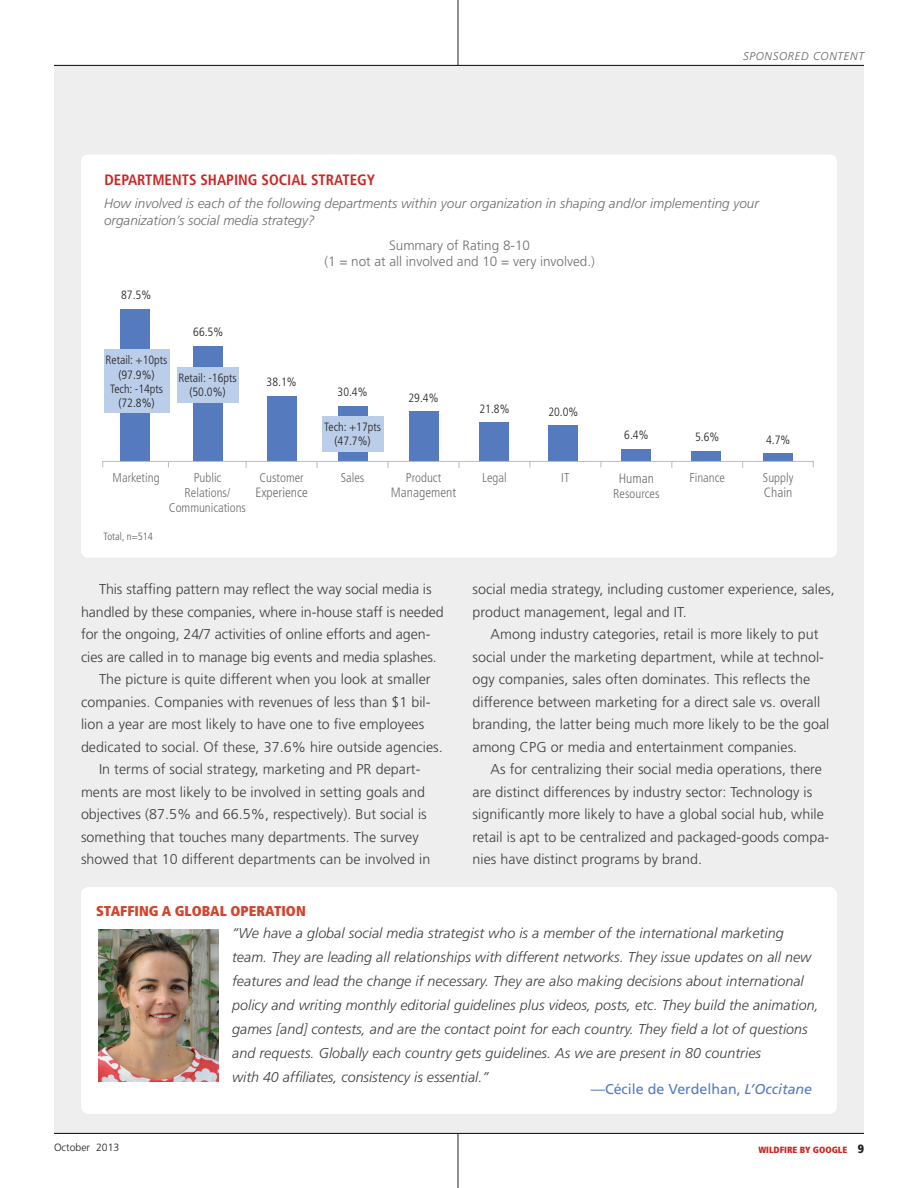
<style>
.page{position:relative;width:918px;height:1188px;background:#fff}
.page>*{position:absolute;margin:0;border:0;box-sizing:border-box;transform-origin:0 0}
.t1{font:700 condensed 15px "Frutiger";color:#cc2723}
.t2{font:300 14.25px/22.5px "Frutiger";letter-spacing:.005em;color:#3e3e3f}
.t3{font:italic 300 14.25px/24px "Frutiger";letter-spacing:.005em;color:#3e3e3f}
.t4{font:14.25px "Frutiger";color:#557bbe}
.t5{font:900 condensed 14.25px "Frutiger";color:#d1452e}
.t6{font:italic 300 13.5px/16.2px "Frutiger";color:#6d6e70}
.t7{font:300 13.5px/16.2px "Frutiger";color:#6d6e70;text-align:center}
.t8{font:300 condensed 13.5px "Frutiger";color:#6d6e70}
.t9{font:300 condensed 12.75px/15px "Frutiger";color:#6d6e70;text-align:center}
.t10{font:300 condensed 12px/14.4px "Frutiger";color:#231f20;text-align:center}
.t11{font:italic 300 11.25px "Frutiger";letter-spacing:.06em;color:#636366}
.t12{font:300 10.5px "Frutiger";color:#231f20}
.t13{font:300 condensed 10.5px "Frutiger";color:#5b5b5b}
.t14{font:900 condensed 9px "Frutiger";color:#cc2723}
.s1{font-style:italic}
.s2{font-size:12px;color:#231f20}
</style>
<div class="page">
<div style="left:54px;top:66px;width:810px;height:1068px;background:#eeeeef"></div>
<hr style="left:458px;top:0;width:1px;height:65px;background:#231f20">
<hr style="left:458px;top:1134px;width:1px;height:54px;background:#231f20">
<hr style="left:54px;top:1133px;width:810px;height:1px;background:#231f20">
<hr style="left:54px;top:65px;width:810px;height:1px;background:#231f20">
<div style="left:81px;top:154px;width:756px;height:404px;background:#fff;border-radius:8px"></div>
<div style="left:120px;top:309px;width:30px;height:153px;background:#557bbe"></div>
<div style="left:193px;top:346px;width:30px;height:116px;background:#557bbe"></div>
<div style="left:267px;top:396px;width:30px;height:66px;background:#557bbe"></div>
<div style="left:338px;top:406px;width:30px;height:56px;background:#557bbe"></div>
<div style="left:409px;top:411px;width:30px;height:51px;background:#557bbe"></div>
<div style="left:479px;top:422px;width:30px;height:40px;background:#557bbe"></div>
<div style="left:548px;top:425px;width:30px;height:37px;background:#557bbe"></div>
<div style="left:621px;top:449px;width:30px;height:13px;background:#557bbe"></div>
<div style="left:691px;top:451px;width:30px;height:11px;background:#557bbe"></div>
<div style="left:763px;top:454px;width:30px;height:8px;background:#557bbe"></div>
<div style="left:102px;top:461px;width:712px;height:7px;border:1px solid #bcbcc1"></div>
<div style="left:104px;top:349px;width:65px;height:64px;background:#bacde9"></div>
<div style="left:177px;top:367px;width:61px;height:35px;background:#bacde9"></div>
<div style="left:322px;top:416px;width:61px;height:35px;background:#bacde9"></div>
<div style="left:81px;top:887px;width:756px;height:227px;background:#fff;border-radius:8px"></div>
<img style="left:98px;top:929px;width:121px;height:153px">
<p class="t11" style="left:743px;top:50px;width:122px">SPONSORED CONTENT</p>
<p class="t1" style="left:104px;top:171px;width:272px">DEPARTMENTS SHAPING SOCIAL STRATEGY</p>
<p class="t6" style="left:104px;top:196px;width:656px">How involved is each of the following departments within your organization in shaping and/or implementing your organization’s social media strategy?</p>
<p class="t7" style="left:324px;top:237px;width:272px">Summary of Rating 8-10<br>(1 = not at all involved and 10 = very involved.)</p>
<p class="t10" style="left:121px;top:288px;width:31px">87.5%</p>
<p class="t10" style="left:106px;top:353px;width:63px">Retail: +10pts (97.9%)<br>Tech: -14pts (72.8%)</p>
<p class="t10" style="left:193px;top:325px;width:31px">66.5%</p>
<p class="t10" style="left:178px;top:371px;width:60px">Retail: -16pts (50.0%)</p>
<p class="t10" style="left:267px;top:375px;width:31px">38.1%</p>
<p class="t9" style="left:113px;top:471px;width:48px">Marketing</p>
<p class="t9" style="left:169px;top:471px;width:79px">Public<br>Relations/<br>Communications</p>
<p class="t9" style="left:259px;top:471px;width:46px">Customer</p>
<p class="t8" style="left:255px;top:485px;width:54px">Experience</p>
<p class="t13" style="left:103px;top:530px;width:51px">Total, n=514</p>
<p class="t10" style="left:338px;top:385px;width:31px">30.4%</p>
<p class="t10" style="left:324px;top:420px;width:58px">Tech: +17pts (47.7%)</p>
<p class="t10" style="left:409px;top:391px;width:31px">29.4%</p>
<p class="t9" style="left:341px;top:471px;width:25px">Sales</p>
<p class="t9" style="left:406px;top:471px;width:37px">Product</p>
<p class="t8" style="left:391px;top:485px;width:67px">Management</p>
<p class="t2" style="left:99px;top:578px;width:334px">This staffing pattern may reflect the way social media is</p>
<p class="t2" style="left:81px;top:601px;width:364px">handled by these companies, where in-house staff is needed</p>
<p class="t2" style="left:81px;top:623px;width:351px">for the ongoing, 24/7 activities of online efforts and agen-</p>
<p class="t2" style="left:81px;top:646px;width:357px">cies are called in to manage big events and media splashes.</p>
<p class="t2" style="left:99px;top:668px;width:333px">The picture is quite different when you look at smaller</p>
<p class="t2" style="left:81px;top:691px;width:351px">companies. Companies with revenues of less than $1 bil-</p>
<p class="t2" style="left:81px;top:713px;width:345px">lion a year are most likely to have one to five employees</p>
<p class="t2" style="left:81px;top:736px;width:363px">dedicated to social. Of these, 37.6% hire outside agencies.</p>
<p class="t2" style="left:99px;top:758px;width:323px">In terms of social strategy, marketing and PR depart-</p>
<p class="t2" style="left:81px;top:781px;width:346px">ments are most likely to be involved in setting goals and</p>
<p class="t2" style="left:81px;top:803px;width:347px">objectives (87.5% and 66.5%, respectively). But social is</p>
<p class="t2" style="left:81px;top:826px;width:339px">something that touches many departments. The survey</p>
<p class="t2" style="left:81px;top:848px;width:351px">showed that 10 different departments can be involved in</p>
<p class="t10" style="left:480px;top:401px;width:31px">21.8%</p>
<p class="t10" style="left:548px;top:405px;width:31px">20.0%</p>
<p class="t10" style="left:624px;top:428px;width:26px">6.4%</p>
<p class="t9" style="left:482px;top:471px;width:26px">Legal</p>
<p class="t9" style="left:561px;top:471px;width:10px">IT</p>
<p class="t8" style="left:619px;top:471px;width:37px">Human</p>
<p class="t9" style="left:613px;top:486px;width:48px">Resources</p>
<p class="t10" style="left:695px;top:430px;width:26px">5.6%</p>
<p class="t10" style="left:766px;top:433px;width:26px">4.7%</p>
<p class="t9" style="left:690px;top:471px;width:37px">Finance</p>
<p class="t9" style="left:763px;top:471px;width:32px">Supply</p>
<p class="t8" style="left:764px;top:485px;width:30px">Chain</p>
<p class="t2" style="left:473px;top:578px;width:364px">social media strategy, including customer experience, sales, product management, legal and IT.</p>
<p class="t2" style="left:473px;top:623px;width:358px;text-indent:18px">Among industry categories, retail is more likely to put social under the marketing department, while at technol&shy;ogy companies, sales often dominates. This reflects the difference between marketing for a direct sale vs. overall branding, the latter being much more likely to be the goal among CPG or media and entertainment companies.</p>
<p class="t2" style="left:473px;top:758px;width:358px;text-indent:18px">As for centralizing their social media operations, there are distinct differences by industry sector: Technology is significantly more likely to have a global social hub, while retail is apt to be centralized and packaged-goods compa&shy;nies have distinct programs by brand.</p>
<p class="t5" style="left:96px;top:902px;width:33px">STAFFING</p>
<p class="t5" style="left:162px;top:902px;width:23px">A GLOB</p>
<p class="t5" style="left:210px;top:902px;width:73px">AL OPERATION</p>
<p class="t3" style="left:232px;top:922px;width:588px">“We have a global social media strategist who is a member of the international marketing team. They are leading all relationships with different networks. They issue updates on all new features and lead the change if necessary. They are also making decisions about international policy and writing monthly editorial guidelines plus videos, posts, etc. They build the animation, games [and] contests, and are the contact point for each country. They field a lot of questions and requests. Globally each country gets guidelines. As we are present in 80 countries<br>with 40 affiliates, consistency is essential.”</p>
<p class="t4" style="left:591px;top:1081px;width:223px">—Cécile de Verdelhan, <span class="s1">L’Occitane</span></p>
<p class="t12" style="left:54px;top:1141px;width:67px">October 2013</p>
<p class="t14" style="left:758px;top:1144px;width:107px">WILDFIRE BY GOOGLE <span class="s2">9</span></p>
</div>
